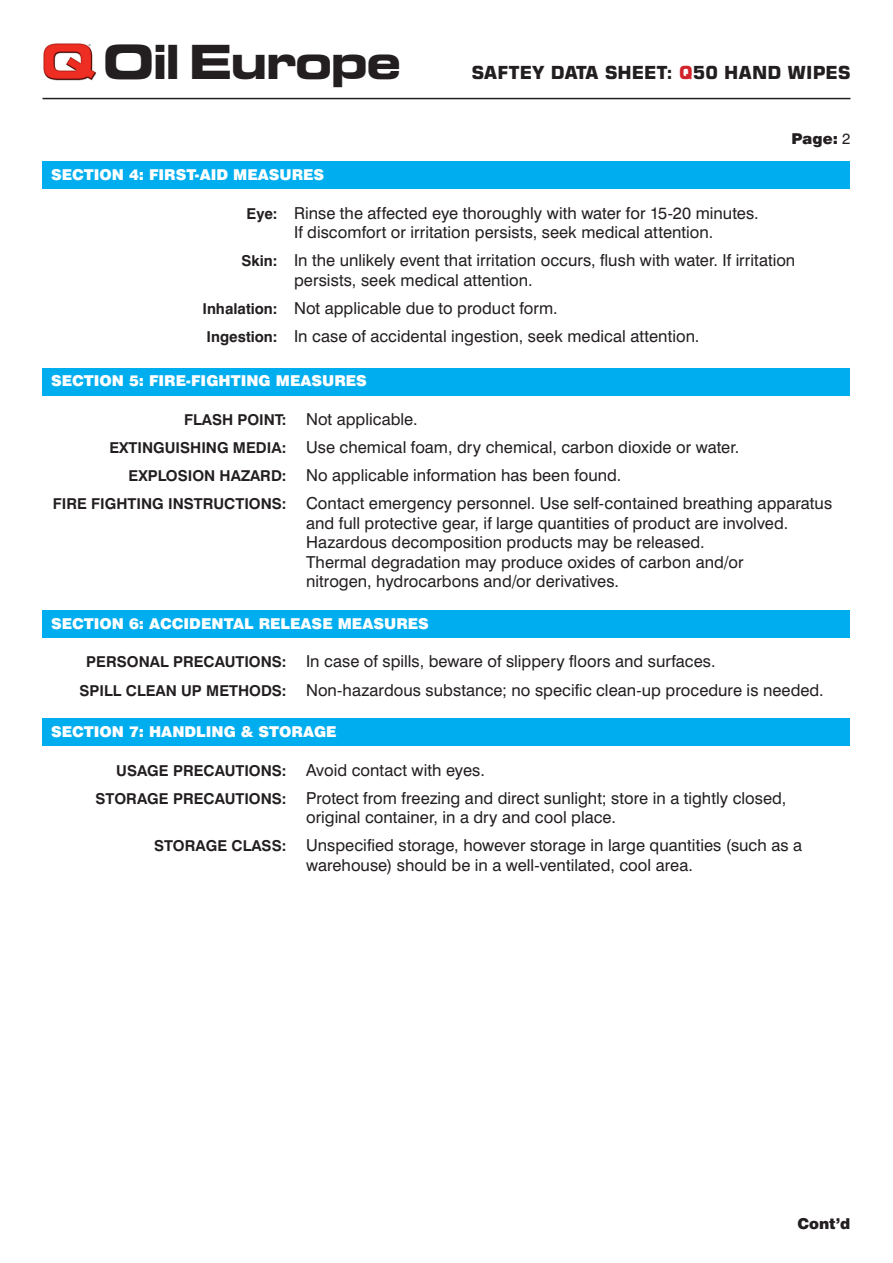
<style>
.page{position:relative;width:893px;height:1263px;background:#fff}
.page>*{position:absolute;margin:0;border:0;box-sizing:border-box;transform-origin:0 0}
.t1{font:700 expanded 46.95px "Square 721 BT";letter-spacing:-.05em;color:#231f20}
.t2{font:700 18px "Square 721 BT";color:#231f20}
.t3{font:16.5px/19.5px "Swiss 721 BT";letter-spacing:.005em;color:#231f20}
.t4{font:900 15px "Swiss 721 BT";color:#fff}
.t5{font:900 15px "Swiss 721 BT";color:#231f20}
.s1{color:#d1232a}
.s2{font-weight:400}
.s3{font-weight:700;font-size:15px}
</style>
<div class="page">
<img style="left:43px;top:43px;width:53px;height:38px">
<hr style="left:43px;top:98px;width:807px;height:1px;background:#231f20">
<div style="left:43px;top:162px;width:807px;height:27px;background:#00aeef"></div>
<div style="left:43px;top:368px;width:807px;height:27px;background:#00aeef"></div>
<div style="left:43px;top:610px;width:807px;height:28px;background:#00aeef"></div>
<div style="left:43px;top:719px;width:807px;height:27px;background:#00aeef"></div>
<h1 class="t1" style="left:103px;top:34px;width:300px">Oil Europe</h1>
<p class="t4" style="left:51px;top:165px;width:23px">SECT</p>
<p class="t4" style="left:94px;top:165px;width:232px">ION 4: FIRST-AID MEASURES</p>
<p class="t2" style="left:472px;top:62px;width:367px">SAFTEY DATA SHEET: <span class="s1">Q</span>50 HAND WIPES</p>
<p class="t5" style="left:791px;top:130px;width:60px">Page: <span class="s2">2</span></p>
<p class="t3" style="left:247px;top:203px;width:514px;text-align:center"><span class="s3">Eye:</span> Rinse the affected eye thoroughly with water for 15-20 minutes.<br>If discomfort or irritation persists, seek medical attention.</p>
<p class="t3" style="left:294px;top:251px;width:503px;text-indent:-52px"><span class="s3">Skin:</span> In the unlikely event that irritation occurs, flush with water. If irritation persists, seek medical attention.</p>
<p class="t3" style="left:202px;top:294px;width:498px;line-height:28px"><span class="s3">Inhalation:</span> Not applicable due to product form.<br><span class="s3">Ingestion:</span> In case of accidental ingestion, seek medical attention.</p>
<p class="t4" style="left:51px;top:372px;width:23px">SECT</p>
<p class="t4" style="left:94px;top:372px;width:275px">ION 5: FIRE-FIGHTING MEASURES</p>
<p class="t3" style="left:184px;top:409px;width:235px"><span class="s3">FLASH POINT:</span> Not applicable.</p>
<p class="t3" style="left:109px;top:437px;width:631px"><span class="s3">EXTINGUISHING MEDIA:</span> Use chemical foam, dry chemical, carbon dioxide or water.</p>
<p class="t3" style="left:129px;top:465px;width:494px"><span class="s3">EXPLOSION HAZARD:</span> No applicable information has been found.</p>
<p class="t3" style="left:53px;top:493px;width:781px"><span class="s3">FIRE FIGHTING INSTRUCTIONS:</span> Contact emergency personnel. Use self-contained breathing apparatus</p>
<p class="t3" style="left:306px;top:513px;width:484px">and full protective gear, if large quantities of product are involved.<br>Hazardous decomposition products may be released.<br>Thermal degradation may produce oxides of carbon and/or nitrogen, hydrocarbons and/or derivatives.</p>
<p class="t4" style="left:51px;top:614px;width:23px">SECT</p>
<p class="t4" style="left:94px;top:614px;width:68px">ION 6: ACC</p>
<p class="t4" style="left:184px;top:614px;width:247px">IDENTAL RELEASE MEASURES</p>
<p class="t3" style="left:80px;top:647px;width:746px;line-height:28px;text-indent:7px"><span class="s3">PERSONAL PRECAUTIONS:</span> In case of spills, beware of slippery floors and surfaces.<br><span class="s3">SPILL CLEAN UP METHODS:</span> Non-hazardous substance; no specific clean-up procedure is needed.</p>
<p class="t4" style="left:51px;top:722px;width:23px">SECT</p>
<p class="t4" style="left:94px;top:722px;width:243px">ION 7: HANDLING &amp; STORAGE</p>
<p class="t3" style="left:96px;top:756px;width:692px;line-height:28px;text-indent:21px"><span class="s3">USAGE PRECAUTIONS:</span> Avoid contact with eyes.<br><span class="s3">STORAGE PRECAUTIONS:</span> Protect from freezing and direct sunlight; store in a tightly closed,</p>
<p class="t3" style="left:154px;top:803px;width:650px;line-height:28px;text-indent:152px">original container, in a dry and cool place.<br><span class="s3">STORAGE CLASS:</span> Unspecified storage, however storage in large quantities (such as a</p>
<p class="t3" style="left:306px;top:855px;width:388px">warehouse) should be in a well-ventilated, cool area.</p>
<p class="t5" style="left:797px;top:1214px;width:55px">Cont’d</p>
</div>
